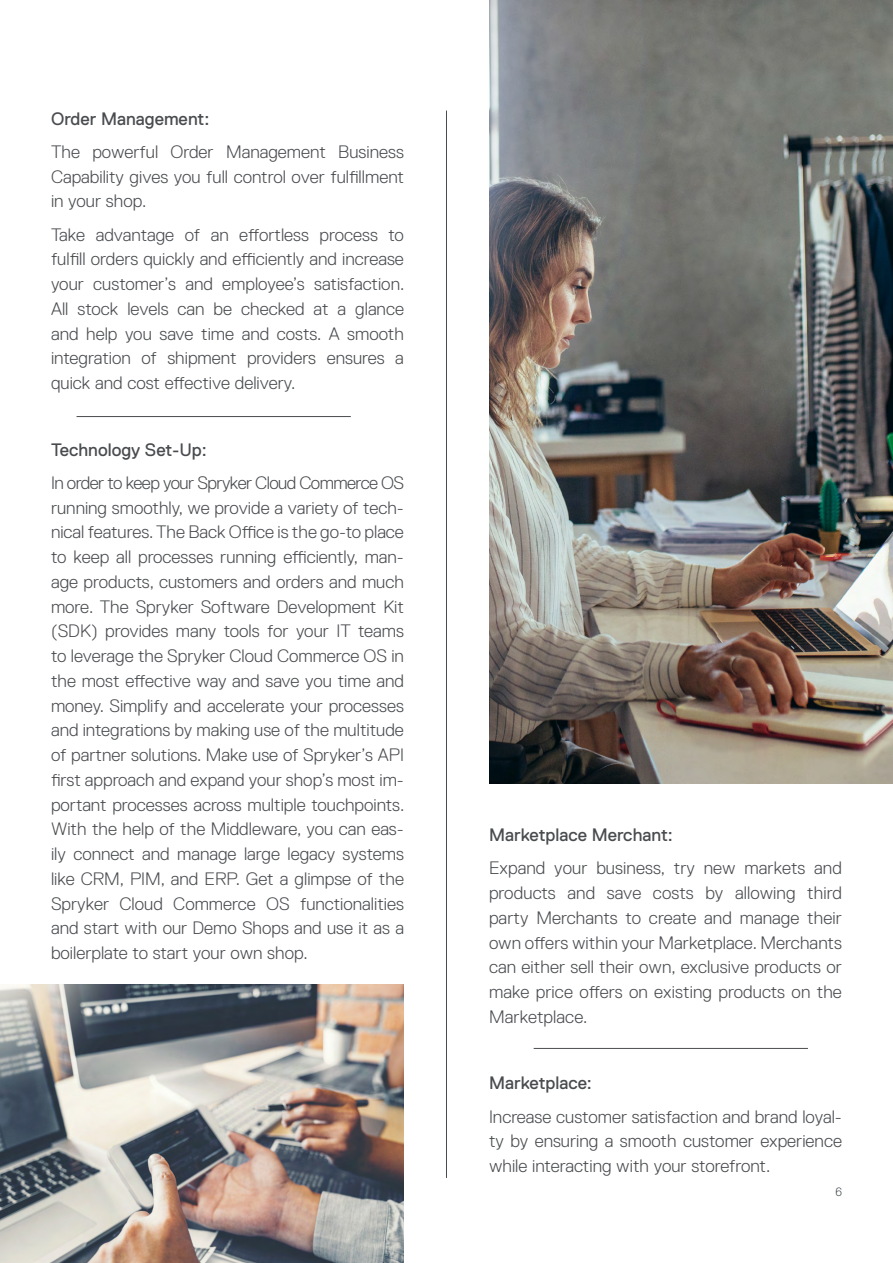
<style>
.page{position:relative;width:893px;height:1263px;background:#fff}
.page>*{position:absolute;margin:0;border:0;box-sizing:border-box;transform-origin:0 0}
.t1{font:300 18px/24.8px "Replica Std";color:#494c4f;text-align:justify}
.t2{font:18px "Replica Std";color:#494c4f}
.t3{font:300 12px "Replica Std";color:#42484c}
</style>
<div class="page">
<hr style="left:446px;top:111px;width:1px;height:1067px;background:#494c4f">
<hr style="left:77px;top:416px;width:274px;height:1px;background:#494c4f">
<hr style="left:534px;top:1048px;width:274px;height:1px;background:#494c4f">
<img style="left:489px;top:0;width:404px;height:784px">
<img style="left:0;top:984px;width:404px;height:279px">
<p class="t2" style="left:51px;top:108px;width:160px">Order Management:</p>
<p class="t1" style="left:51px;top:139px;width:354px">The powerful Order Management Business Capability gives you full control over fulfillment in your shop.</p>
<p class="t1" style="left:51px;top:222px;width:355px">Take advantage of an effortless process to fulfill orders quickly and efficiently and increase your customer’s and employee’s satisfaction.<br>All stock levels can be checked at a glance and help you save time and costs. A smooth integration of shipment providers ensures a quick and cost effective delivery.</p>
<p class="t2" style="left:51px;top:439px;width:157px">Technology Set-Up:</p>
<p class="t1" style="left:51px;top:470px;width:355px">In order to keep your Spryker Cloud Commerce OS running smoothly, we provide a variety of tech&shy;nical features. The Back Office is the go-to place to keep all processes running efficiently, man&shy;age products, customers and orders and much more. The Spryker Software Development Kit (SDK) provides many tools for your IT teams to leverage the Spryker Cloud Commerce OS in the most effective way and save you time and money. Simplify and accelerate your processes and integrations by making use of the multitude of partner solutions. Make use of Spryker’s API first approach and expand your shop’s most im&shy;portant processes across multiple touchpoints.<br>With the help of the Middleware, you can eas&shy;ily connect and manage large legacy systems like CRM, PIM, and ERP. Get a glimpse of the Spryker Cloud Commerce OS functionalities and start with our Demo Shops and use it as a boilerplate to start your own shop.</p>
<p class="t2" style="left:489px;top:825px;width:185px">Marketplace Merchant:</p>
<p class="t1" style="left:489px;top:856px;width:354px">Expand your business, try new markets and products and save costs by allowing third party Merchants to create and manage their own offers within your Marketplace. Merchants can either sell their own, exclusive products or make price offers on existing products on the Marketplace.</p>
<p class="t2" style="left:489px;top:1073px;width:104px">Marketplace:</p>
<p class="t1" style="left:489px;top:1104px;width:354px">Increase customer satisfaction and brand loyal&shy;ty by ensuring a smooth customer experience while interacting with your storefront.</p>
<p class="t3" style="left:835px;top:1185px;width:8px">6</p>
</div>
